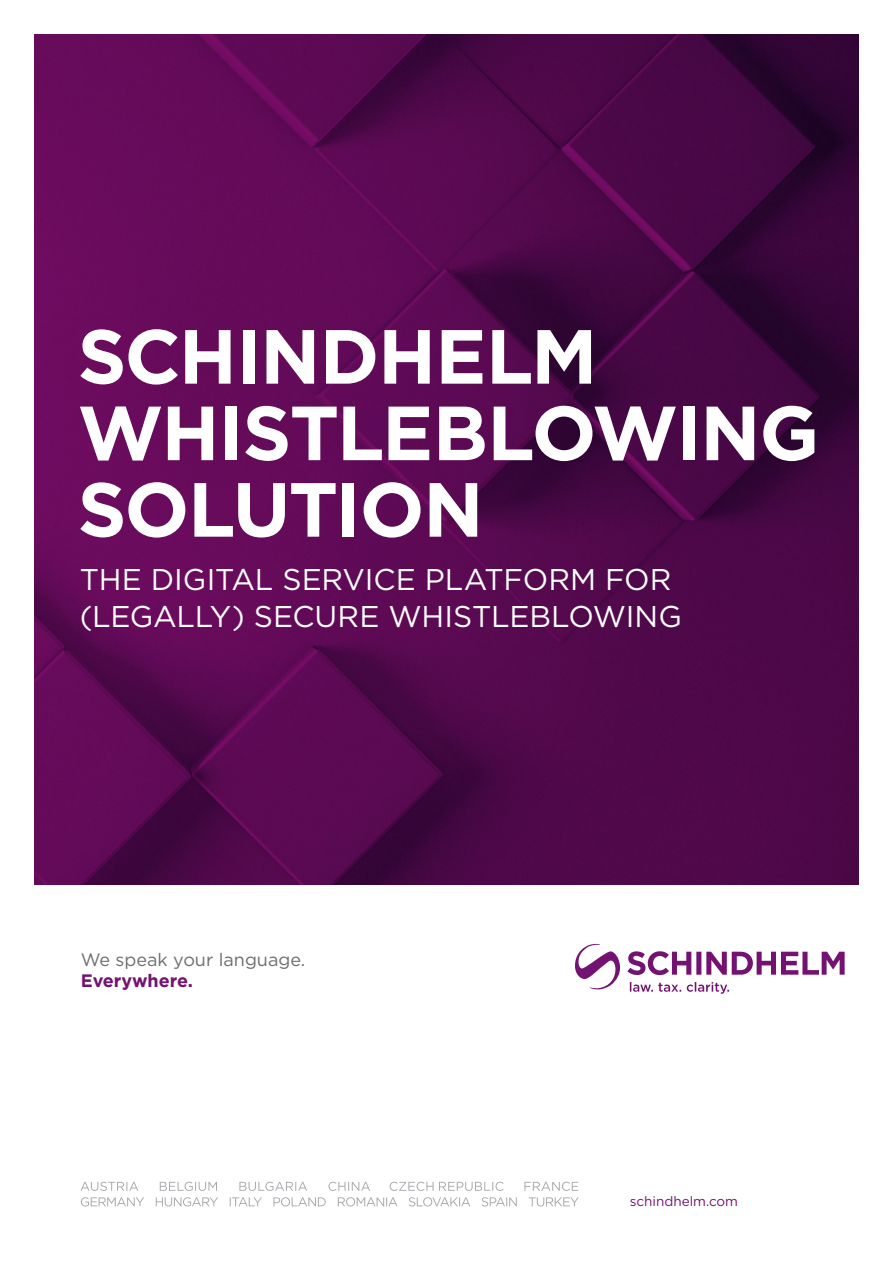
<style>
.page{position:relative;width:893px;height:1263px;background:#fff}
.page>*{position:absolute;margin:0;border:0;box-sizing:border-box;transform-origin:0 0}
.t1{font:700 76.5px/76.5px "Gotham";letter-spacing:-.025em;color:#fff}
.t2{font:30px/37.5px "Gotham";letter-spacing:-.005em;color:#fff}
.t3{font:18px "Gotham";color:#6c6d70}
.t4{font:700 18px "Gotham";color:#741272}
.t5{font:13.5px "Gotham";color:#741272}
</style>
<div class="page">
<img style="left:34px;top:34px;width:825px;height:850px">
<svg style="left:81px;top:1197px;width:498px;height:9px"></svg>
<svg style="left:80px;top:1182px;width:498px;height:9px"></svg>
<svg style="left:575px;top:944px;width:46px;height:46px"></svg>
<svg style="left:630px;top:982px;width:99px;height:12px"></svg>
<svg style="left:627px;top:951px;width:218px;height:24px"></svg>
<h1 class="t1" style="left:78px;top:318px;width:743px">SCHINDHELM<br>WHISTLEBLOWING<br>SOLUTION</h1>
<p class="t2" style="left:80px;top:560px;width:604px">THE DIGITAL SERVICE PLATFORM FOR (LEGALLY) SECURE WHISTLEBLOWING</p>
<p class="t3" style="left:81px;top:948px;width:226px">We speak your language.</p>
<p class="t4" style="left:81px;top:969px;width:114px">Everywhere.</p>
<p class="t5" style="left:630px;top:1193px;width:110px">schindhelm.com</p>
</div>
